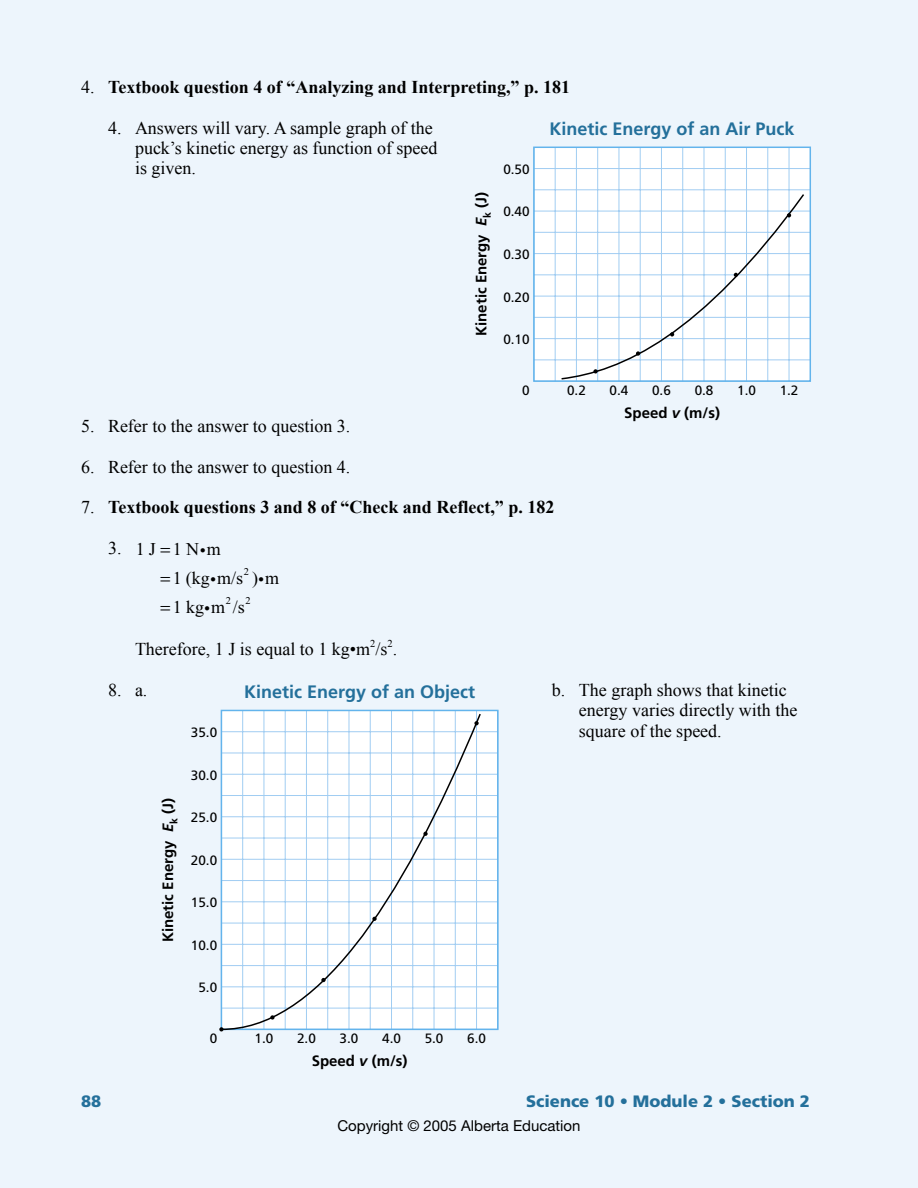
<style>
.page{position:relative;width:918px;height:1188px;background:#edf5fc}
.page>*{position:absolute;margin:0;border:0;box-sizing:border-box;transform-origin:0 0}
.Quest__1___1{font:18px/20.2px "Times New Roman";color:#000}
.Quest__1{font:18px/20.2px "Times New Roman";color:#000}
.Quest__1-2{font:700 18px "Times New Roman";color:#000}
.t1{font:700 18px "Frutiger";color:#24709b}
.Quest__1___1a{font:18px "Times New Roman";color:#000}
.t2{font:18px "MT Extra";color:#000}
.t3{font:900 16.5px "Frutiger";color:#24709b}
.t4{font:700 15px "Frutiger";color:#000}
.t5{font:15px "Helvetica Neue";color:#000}
.t6{font:13.5px "Frutiger";color:#000}
.Quest__1___1-2{font:10.5px "Times New Roman";color:#000}
.s1{font-weight:400}
.s2{font-style:italic}
.s3{font-family:"MT Extra"}
</style>
<div class="page">
<div style="left:534px;top:147px;width:276px;height:234px;background:#fff"></div>
<hr style="left:534px;top:360px;width:276px;height:1px;background:#a1cdf2">
<hr style="left:534px;top:338px;width:276px;height:1px;background:#a1cdf2">
<hr style="left:534px;top:317px;width:276px;height:1px;background:#a1cdf2">
<hr style="left:534px;top:296px;width:276px;height:1px;background:#a1cdf2">
<hr style="left:534px;top:274px;width:276px;height:1px;background:#a1cdf2">
<hr style="left:534px;top:253px;width:276px;height:1px;background:#a1cdf2">
<hr style="left:534px;top:232px;width:276px;height:1px;background:#a1cdf2">
<hr style="left:534px;top:211px;width:276px;height:1px;background:#a1cdf2">
<hr style="left:534px;top:189px;width:276px;height:1px;background:#a1cdf2">
<hr style="left:534px;top:168px;width:276px;height:1px;background:#a1cdf2">
<hr style="left:555px;top:147px;width:1px;height:234px;background:#a1cdf2">
<hr style="left:576px;top:147px;width:1px;height:234px;background:#a1cdf2">
<hr style="left:597px;top:147px;width:1px;height:234px;background:#a1cdf2">
<hr style="left:619px;top:147px;width:1px;height:234px;background:#a1cdf2">
<hr style="left:640px;top:147px;width:1px;height:234px;background:#a1cdf2">
<hr style="left:661px;top:147px;width:1px;height:234px;background:#a1cdf2">
<hr style="left:682px;top:147px;width:1px;height:234px;background:#a1cdf2">
<hr style="left:704px;top:147px;width:1px;height:234px;background:#a1cdf2">
<hr style="left:725px;top:147px;width:1px;height:234px;background:#a1cdf2">
<hr style="left:746px;top:147px;width:1px;height:234px;background:#a1cdf2">
<hr style="left:767px;top:147px;width:1px;height:234px;background:#a1cdf2">
<hr style="left:789px;top:147px;width:1px;height:234px;background:#a1cdf2">
<div style="left:533px;top:147px;width:278px;height:235px;border:2px solid #63b4ec"></div>
<svg style="left:560px;top:193px;width:246px;height:187px"></svg>
<svg style="left:787px;top:213px;width:4px;height:4px"></svg>
<svg style="left:734px;top:273px;width:4px;height:4px"></svg>
<svg style="left:670px;top:332px;width:4px;height:5px"></svg>
<svg style="left:636px;top:351px;width:4px;height:5px"></svg>
<svg style="left:593px;top:369px;width:5px;height:5px"></svg>
<div style="left:221px;top:710px;width:277px;height:319px;background:#fff"></div>
<hr style="left:221px;top:1008px;width:277px;height:1px;background:#a1cdf2">
<hr style="left:221px;top:986px;width:277px;height:1px;background:#a1cdf2">
<hr style="left:221px;top:965px;width:277px;height:1px;background:#a1cdf2">
<hr style="left:221px;top:944px;width:277px;height:1px;background:#a1cdf2">
<hr style="left:221px;top:923px;width:277px;height:1px;background:#a1cdf2">
<hr style="left:221px;top:901px;width:277px;height:1px;background:#a1cdf2">
<hr style="left:221px;top:880px;width:277px;height:1px;background:#a1cdf2">
<hr style="left:221px;top:859px;width:277px;height:1px;background:#a1cdf2">
<hr style="left:221px;top:838px;width:277px;height:1px;background:#a1cdf2">
<hr style="left:221px;top:753px;width:277px;height:1px;background:#a1cdf2">
<hr style="left:221px;top:816px;width:277px;height:1px;background:#a1cdf2">
<hr style="left:221px;top:795px;width:277px;height:1px;background:#a1cdf2">
<hr style="left:221px;top:774px;width:277px;height:1px;background:#a1cdf2">
<hr style="left:221px;top:731px;width:277px;height:1px;background:#a1cdf2">
<svg style="left:220px;top:712px;width:262px;height:319px"></svg>
<svg style="left:219px;top:1027px;width:5px;height:4px"></svg>
<svg style="left:270px;top:1015px;width:5px;height:5px"></svg>
<svg style="left:474px;top:721px;width:5px;height:4px"></svg>
<svg style="left:423px;top:832px;width:5px;height:4px"></svg>
<svg style="left:372px;top:917px;width:5px;height:4px"></svg>
<svg style="left:321px;top:978px;width:5px;height:4px"></svg>
<p class="Quest__1-2" style="left:81px;top:75px;width:491px"><span class="s1">4.</span> Textbook question 4 of “Analyzing and Interpreting,” p. 181</p>
<p class="Quest__1___1" style="left:135px;top:118px;width:304px;text-indent:-27px">4. Answers will vary. A sample graph of the puck’s kinetic energy as function of speed is given.</p>
<p class="t1" style="left:550px;top:118px;width:247px">Kinetic Energy of an Air Puck</p>
<p class="t6" style="left:503px;top:161px;width:28px">0.50</p>
<p class="t4" style="left:472px;top:336px;width:146px;rotate:-90deg">Kinetic Energy <span class="s2">E</span><sub>k</sub> (J)</p>
<p class="t6" style="left:503px;top:204px;width:28px">0.40</p>
<p class="t6" style="left:503px;top:246px;width:28px">0.30</p>
<p class="t6" style="left:503px;top:289px;width:28px">0.20</p>
<p class="t6" style="left:503px;top:331px;width:28px">0.10</p>
<p class="t6" style="left:522px;top:382px;width:9px">0</p>
<p class="t6" style="left:567px;top:382px;width:20px">0.2</p>
<p class="t6" style="left:610px;top:382px;width:20px">0.4</p>
<p class="t6" style="left:652px;top:382px;width:20px">0.6</p>
<p class="t6" style="left:695px;top:382px;width:20px">0.8</p>
<p class="t6" style="left:737px;top:382px;width:20px">1.0</p>
<p class="t6" style="left:780px;top:382px;width:20px">1.2</p>
<p class="Quest__1" style="left:81px;top:416px;width:271px">5. Refer to the answer to question 3.</p>
<p class="Quest__1" style="left:81px;top:457px;width:271px">6. Refer to the answer to question 4.</p>
<p class="Quest__1-2" style="left:81px;top:495px;width:475px"><span class="s1">7.</span> Textbook questions 3 and 8 of “Check and Reflect,” p. 182</p>
<p class="Quest__1___1" style="left:108px;top:538px;width:15px">3.</p>
<p class="Quest__1___1" style="left:136px;top:539px;width:22px">1J</p>
<p class="Quest__1___1" style="left:173px;top:534px;width:108px;line-height:29px">1N m<br>1 (kg m/s m<br>1 kg m /s</p>
<p class="t2" style="left:200px;top:538px;width:7px">i</p>
<p class="Quest__1___1-2" style="left:244px;top:566px;width:7px">2</p>
<p class="t2" style="left:211px;top:567px;width:7px">i</p>
<p class="Quest__1___1" style="left:252px;top:568px;width:14px">)<span class="s3">i</span></p>
<p class="Quest__1___1-2" style="left:226px;top:595px;width:7px">2</p>
<p class="Quest__1___1-2" style="left:245px;top:595px;width:7px">2</p>
<p class="t2" style="left:205px;top:596px;width:7px">i</p>
<p class="Quest__1___1" style="left:135px;top:639px;width:264px">Therefore, 1 J is equal to 1 kg•m /s .</p>
<p class="Quest__1___1-2" style="left:370px;top:636px;width:7px">2</p>
<p class="Quest__1___1-2" style="left:387px;top:636px;width:7px">2</p>
<p class="t4" style="left:624px;top:404px;width:97px">Speed <span class="s2">v</span> (m/s)</p>
<p class="Quest__1___1a" style="left:108px;top:678px;width:41px">8. a.</p>
<p class="t4" style="left:159px;top:942px;width:146px;rotate:-90deg">Kinetic Energy <span class="s2">E</span><sub>k</sub> (J)</p>
<p class="t6" style="left:191px;top:725px;width:28px">35.0</p>
<p class="t6" style="left:191px;top:767px;width:28px">30.0</p>
<p class="t6" style="left:191px;top:810px;width:28px">25.0</p>
<p class="t6" style="left:191px;top:852px;width:28px">20.0</p>
<p class="t6" style="left:191px;top:895px;width:28px">15.0</p>
<p class="t6" style="left:191px;top:937px;width:28px">10.0</p>
<p class="t6" style="left:198px;top:980px;width:20px">5.0</p>
<p class="t1" style="left:244px;top:681px;width:233px">Kinetic Energy of an Object</p>
<p class="Quest__1" style="left:579px;top:680px;width:220px;text-indent:-27px">b. The graph shows that kinetic energy varies directly with the square of the speed.</p>
<p class="t6" style="left:210px;top:1031px;width:9px">0</p>
<p class="t6" style="left:255px;top:1030px;width:20px">1.0</p>
<p class="t6" style="left:297px;top:1030px;width:20px">2.0</p>
<p class="t6" style="left:340px;top:1030px;width:20px">3.0</p>
<p class="t6" style="left:382px;top:1030px;width:20px">4.0</p>
<p class="t6" style="left:425px;top:1030px;width:20px">5.0</p>
<p class="t6" style="left:467px;top:1030px;width:20px">6.0</p>
<p class="t4" style="left:312px;top:1052px;width:97px">Speed <span class="s2">v</span> (m/s)</p>
<p class="t3" style="left:81px;top:1091px;width:22px">88</p>
<p class="t3" style="left:526px;top:1091px;width:285px">Science 10 • Module 2 • Section 2</p>
<p class="t5" style="left:337px;top:1117px;width:245px">Copyright © 2005 Alberta Education</p>
</div>
